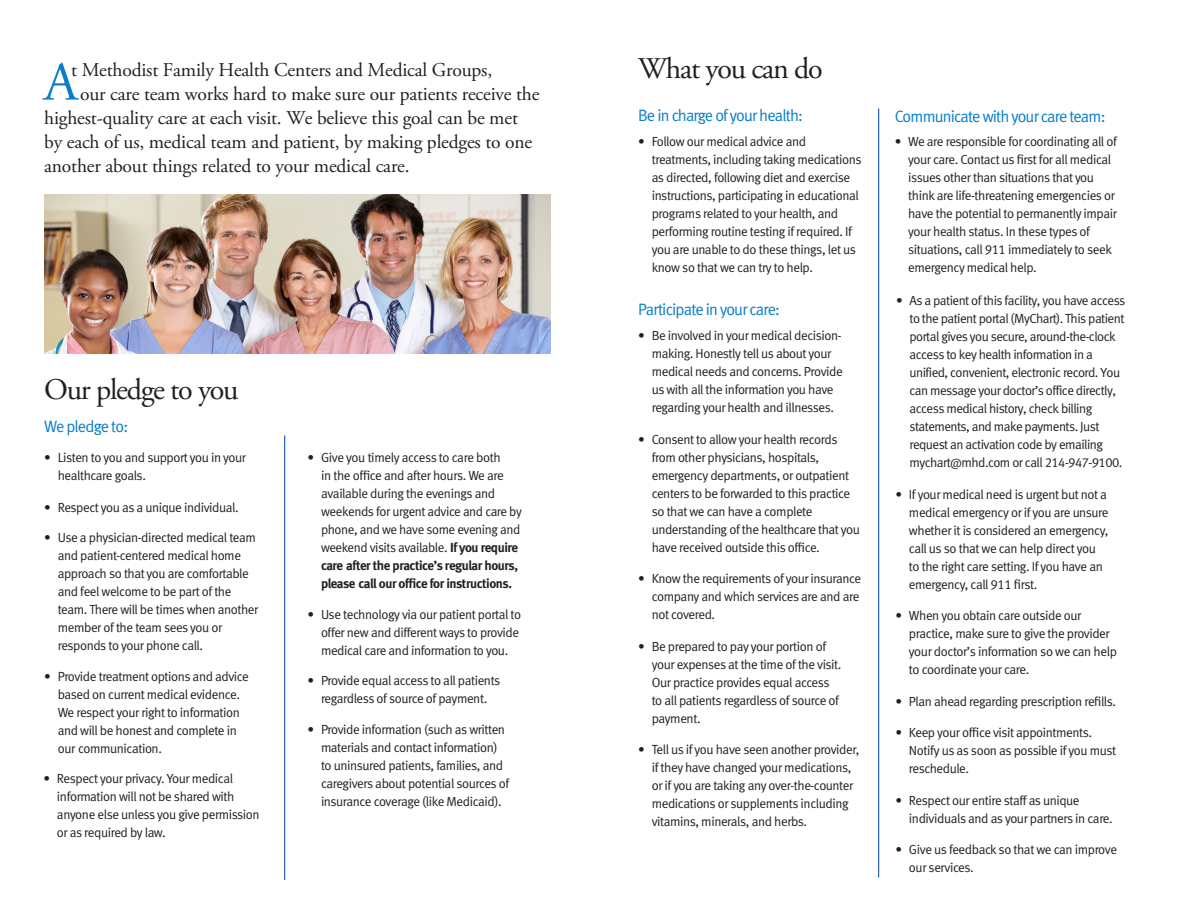
<style>
.page{position:relative;width:1188px;height:918px;background:#fff}
.page>*{position:absolute;margin:0;border:0;box-sizing:border-box;transform-origin:0 0}
.t1{font:54.75px "Adobe Garamond Pro";color:#0a7eca}
.t2{font:30px "Adobe Garamond Pro";letter-spacing:-.04em;color:#231f20}
.t3{font:19.5px "Adobe Garamond Pro";letter-spacing:-.01em;color:#231f20}
.t4{font:16.5px "Meta Normal LF";letter-spacing:-.05em;color:#0a7eca}
.t5{font:13.2px/18px "Meta Normal LF";letter-spacing:-.03em;color:#231f20}
.t6{font:700 13.2px/18px "Meta";letter-spacing:-.035em;color:#231f20}
.s1{font-family:"Meta";font-weight:700}
</style>
<div class="page">
<hr style="left:284px;top:435px;width:1px;height:445px;background:#0040a6">
<hr style="left:878px;top:108px;width:1px;height:770px;background:#0040a6">
<img style="left:45px;top:195px;width:506px;height:159px">
<h3 class="t3" style="left:71px;top:58px;width:423px">t Methodist Family Health Centers and Medical Groups,</h3>
<h3 class="t3" style="left:80px;top:82px;width:461px">our care team works hard to make sure our patients receive the</h3>
<h3 class="t3" style="left:44px;top:106px;width:475px">highest-quality care at each visit. We believe this goal can be met</h3>
<h3 class="t3" style="left:44px;top:130px;width:489px">by each of us, medical team and patient, by making pledges to one</h3>
<h3 class="t3" style="left:44px;top:154px;width:367px">another about things related to your medical care.</h3>
<h1 class="t1" style="left:44px;top:49px;width:36px">A</h1>
<h2 class="t2" style="left:44px;top:372px;width:196px">Our pledge to you</h2>
<p class="t4" style="left:44px;top:417px;width:85px">We pledge to:</p>
<p class="t5" style="left:58px;top:448px;width:190px;text-indent:-13px">• Listen to you and support you in your healthcare goals.</p>
<p class="t5" style="left:44px;top:498px;width:196px">• Respect you as a unique individual.</p>
<p class="t5" style="left:58px;top:528px;width:202px;text-indent:-13px">• Use a physician-directed medical team and patient-centered medical home approach so that you are comfortable and feel welcome to be part of the team. There will be times when another member of the team sees you or responds to your phone call.</p>
<p class="t5" style="left:58px;top:668px;width:193px;text-indent:-13px">• Provide treatment options and advice based on current medical evidence.<br>We respect your right to information and will be honest and complete in our communication.</p>
<p class="t5" style="left:57px;top:769px;width:204px;text-indent:-13px">• Respect your privacy. Your medical information will not be shared with anyone else unless you give permission or as required by law.</p>
<p class="t5" style="left:321px;top:448px;width:202px;text-indent:-13px">• Give you timely access to care both<br>in the office and after hours. We are available during the evenings and weekends for urgent advice and care by phone, and we have some evening and weekend visits available. <span class="s1">If you require</span></p>
<p class="t6" style="left:321px;top:556px;width:199px">care after the practice’s regular hours, please call our office for instructions.</p>
<p class="t5" style="left:321px;top:605px;width:202px;text-indent:-13px">• Use technology via our patient portal to offer new and different ways to provide medical care and information to you.</p>
<p class="t5" style="left:308px;top:671px;width:194px;text-align:center">• Provide equal access to all patients regardless of source of payment.</p>
<p class="t5" style="left:321px;top:720px;width:190px;text-indent:-13px">• Provide information (such as written materials and contact information) to uninsured patients, families, and caregivers about potential sources of insurance coverage (like Medicaid).</p>
<h2 class="t2" style="left:638px;top:50px;width:186px">What you can do</h2>
<p class="t4" style="left:638px;top:106px;width:166px">Be in charge of your health:</p>
<p class="t5" style="left:652px;top:132px;width:211px;text-indent:-13px">• Follow our medical advice and treatments, including taking medications as directed, following diet and exercise instructions, participating in educational programs related to your health, and performing routine testing if required. If you are unable to do these things, let us know so that we can try to help.</p>
<p class="t4" style="left:638px;top:300px;width:143px">Participate in your care:</p>
<p class="t5" style="left:652px;top:326px;width:193px;text-indent:-13px">• Be involved in your medical decision&shy;making. Honestly tell us about your medical needs and concerns. Provide us with all the information you have regarding your health and illnesses.</p>
<p class="t5" style="left:652px;top:430px;width:210px;text-indent:-13px">• Consent to allow your health records from other physicians, hospitals, emergency departments, or outpatient centers to be forwarded to this practice so that we can have a complete understanding of the healthcare that you have received outside this office.</p>
<p class="t5" style="left:652px;top:569px;width:211px;text-indent:-13px">• Know the requirements of your insurance company and which services are and are not covered.</p>
<p class="t5" style="left:652px;top:637px;width:191px;text-indent:-13px">• Be prepared to pay your portion of your expenses at the time of the visit.<br>Our practice provides equal access to all patients regardless of source of payment.</p>
<p class="t5" style="left:652px;top:740px;width:209px;text-indent:-13px">• Tell us if you have seen another provider, if they have changed your medications, or if you are taking any over-the-counter medications or supplements including vitamins, minerals, and herbs.</p>
<p class="t4" style="left:895px;top:106px;width:212px">Communicate with your care team:</p>
<p class="t5" style="left:908px;top:133px;width:210px;text-indent:-13px">• We are responsible for coordinating all of your care. Contact us first for all medical issues other than situations that you think are life-threatening emergencies or have the potential to permanently impair your health status. In these types of situations, call 911 immediately to seek emergency medical help.</p>
<p class="t5" style="left:910px;top:291px;width:217px;text-indent:-13px">• As a patient of this facility, you have access to the patient portal (MyChart). This patient portal gives you secure, around-the-clock access to key health information in a unified, convenient, electronic record. You can message your doctor’s office directly, access medical history, check billing statements, and make payments. Just request an activation code by emailing mychart@mhd.com or call 214-947-9100.</p>
<p class="t5" style="left:909px;top:485px;width:201px;text-indent:-13px">• If your medical need is urgent but not a medical emergency or if you are unsure whether it is considered an emergency, call us so that we can help direct you to the right care setting. If you have an emergency, call 911 first.</p>
<p class="t5" style="left:909px;top:606px;width:209px;text-indent:-13px">• When you obtain care outside our practice, make sure to give the provider your doctor’s information so we can help to coordinate your care.</p>
<p class="t5" style="left:895px;top:692px;width:222px">• Plan ahead regarding prescription refills.</p>
<p class="t5" style="left:909px;top:723px;width:209px;text-indent:-13px">• Keep your office visit appointments.<br>Notify us as soon as possible if you must reschedule.</p>
<p class="t5" style="left:909px;top:791px;width:205px;text-indent:-13px">• Respect our entire staff as unique individuals and as your partners in care.</p>
<p class="t5" style="left:909px;top:840px;width:210px;text-indent:-13px">• Give us feedback so that we can improve our services.</p>
</div>
